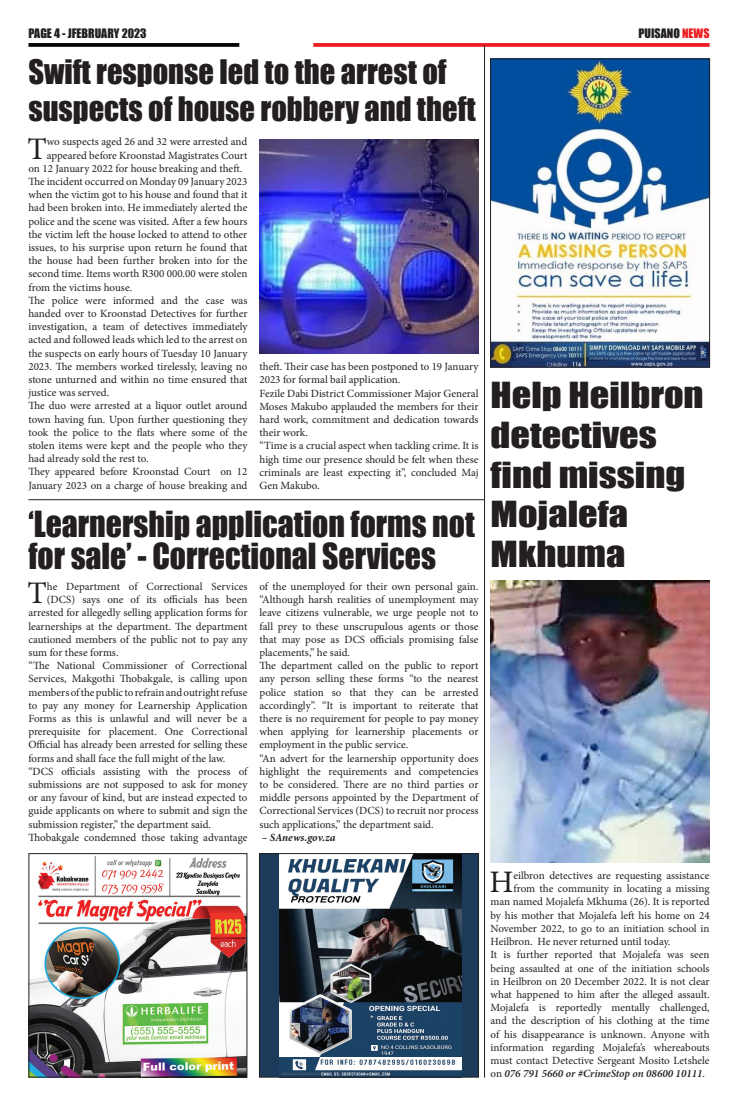
<style>
.page{position:relative;width:738px;height:1106px;background:#fff}
.page>*{position:absolute;margin:0;border:0;box-sizing:border-box;transform-origin:0 0}
.t1{font:33px/32px "Impact";color:#231f20;scale:.96 1}
.t2{font:33px/39.6px "Impact";color:#231f20;scale:1.16 1}
.t3{font:31.3px "Minion Pro";color:#231f20}
.t4{font:31px/37.2px "Impact";color:#231f20}
.t5{font:12px "Impact";color:#231f20}
.t6{font:11px/13.2px "Minion Pro";color:#231f20;text-align:justify}
.t7{font:italic 700 11px "Minion Pro";color:#231f20}
.s1{color:#ee1d23}
.s2{font-weight:600;font-style:italic}
</style>
<div class="page">
<svg style="left:28px;top:43px;width:211px;height:4px"></svg>
<svg style="left:313px;top:43px;width:396px;height:4px;background:#ee282e"></svg>
<hr style="left:483px;top:45px;width:1px;height:1032px;background:#231f20">
<hr style="left:28px;top:499px;width:456px;height:1px;background:#231f20">
<img style="left:259px;top:139px;width:219px;height:214px">
<img style="left:492px;top:61px;width:215px;height:304px">
<div style="left:490px;top:59px;width:219px;height:308px;border:1px solid #231f20"></div>
<img style="left:490px;top:581px;width:219px;height:281px">
<img style="left:30px;top:856px;width:215px;height:219px">
<div style="left:28px;top:853px;width:219px;height:224px;border:1px solid #231f20"></div>
<div style="left:259px;top:853px;width:219px;height:224px;background:#1c3a59"></div>
<img style="left:279px;top:855px;width:182px;height:220px">
<div style="left:259px;top:853px;width:219px;height:224px;border:1px solid #231f20"></div>
<p class="t5" style="left:28px;top:24px;width:119px">PAGE 4 - JFEBRUARY 2023</p>
<p class="t5" style="left:638px;top:24px;width:72px">PUISANO <span class="s1">NEWS</span></p>
<p class="t4" style="left:28px;top:52px;width:448px">Swift response led to the arrest of suspects of house robbery and theft</p>
<p class="t3" style="left:27px;top:128px;width:21px">T</p>
<p class="t6" style="left:47px;top:135px;width:202px">wo suspects aged 26 and 32 were arrested and</p>
<p class="t6" style="left:47px;top:148px;width:202px">appeared before Kroonstad Magistrates Court</p>
<p class="t6" style="left:28px;top:162px;width:215px">on 12 January 2022 for house breaking and theft.</p>
<p class="t6" style="left:28px;top:175px;width:220px">The incident occurred on Monday 09 January 2023 when the victim got to his house and found that it had been broken into. He immediately alerted the police and the scene was visited. After a few hours the victim left the house locked to attend to other issues, to his surprise upon return he found that the house had been further broken into for the second time. Items worth R300 000.00 were stolen from the victims house.</p>
<p class="t6" style="left:28px;top:294px;width:220px">The police were informed and the case was handed over to Kroonstad Detectives for further investigation, a team of detectives immediately acted and followed leads which led to the arrest on the suspects on early hours of Tuesday 10 January 2023. The members worked tirelessly, leaving no stone unturned and within no time ensured that justice was served.</p>
<p class="t6" style="left:28px;top:399px;width:220px">The duo were arrested at a liquor outlet around town having fun. Upon further questioning they took the police to the flats where some of the stolen items were kept and the people who they had already sold the rest to.</p>
<p class="t6" style="left:28px;top:465px;width:220px">They appeared before Kroonstad Court on 12<br>January 2023 on a charge of house breaking and</p>
<p class="t6" style="left:259px;top:360px;width:220px">theft. Their case has been postponed to 19 January<br>2023 for formal bail application.</p>
<p class="t6" style="left:259px;top:386px;width:220px">Fezile Dabi District Commissioner Major General Moses Makubo applauded the members for their hard work, commitment and dedication towards their work.</p>
<p class="t6" style="left:259px;top:439px;width:220px">“Time is a crucial aspect when tackling crime. It is high time our presence should be felt when these criminals are least expecting it”, concluded Maj Gen Makubo.</p>
<p class="t1" style="left:28px;top:507px;width:466px">‘Learnership application forms not for sale’ - Correctional Services</p>
<p class="t3" style="left:27px;top:572px;width:21px">T</p>
<p class="t6" style="left:47px;top:580px;width:202px">he Department of Correctional Services</p>
<p class="t6" style="left:47px;top:593px;width:202px">(DCS) says one of its officials has been</p>
<p class="t6" style="left:28px;top:606px;width:220px">arrested for allegedly selling application forms for</p>
<p class="t6" style="left:28px;top:619px;width:220px">learnerships at the department. The department</p>
<p class="t6" style="left:28px;top:632px;width:220px">cautioned members of the public not to pay any</p>
<p class="t6" style="left:28px;top:646px;width:92px">sum for these forms.</p>
<p class="t6" style="left:28px;top:659px;width:220px">“The National Commissioner of Correctional Services, Makgothi Thobakgale, is calling upon members of the public to refrain and outright refuse to pay any money for Learnership Application Forms as this is unlawful and will never be a prerequisite for placement. One Correctional Official has already been arrested for selling these forms and shall face the full might of the law.</p>
<p class="t6" style="left:28px;top:764px;width:220px">“DCS officials assisting with the process of submissions are not supposed to ask for money or any favour of kind, but are instead expected to guide applicants on where to submit and sign the submission register,” the department said.</p>
<p class="t6" style="left:28px;top:830px;width:220px">Thobakgale condemned those taking advantage</p>
<p class="t6" style="left:259px;top:580px;width:220px">of the unemployed for their own personal gain. “Although harsh realities of unemployment may leave citizens vulnerable, we urge people not to fall prey to these unscrupulous agents or those that may pose as DCS officials promising false placements,” he said.</p>
<p class="t6" style="left:259px;top:659px;width:220px">The department called on the public to report any person selling these forms “to the nearest police station so that they can be arrested accordingly”. “It is important to reiterate that there is no requirement for people to pay money when applying for learnership placements or employment in the public service.</p>
<p class="t6" style="left:259px;top:751px;width:220px">“An advert for the learnership opportunity does highlight the requirements and competencies to be considered. There are no third parties or middle persons appointed by the Department of Correctional Services (DCS) to recruit nor process such applications,” the department said.</p>
<p class="t7" style="left:262px;top:829px;width:75px">– SAnews.gov.za</p>
<p class="t2" style="left:490px;top:375px;width:185px">Help Heilbron detectives find missing<br>Mojalefa<br>Mkhuma</p>
<p class="t3" style="left:489px;top:861px;width:25px">H</p>
<p class="t6" style="left:513px;top:869px;width:197px">eilbron detectives are requesting assistance</p>
<p class="t6" style="left:513px;top:882px;width:197px">from the community in locating a missing</p>
<p class="t6" style="left:490px;top:895px;width:220px">man named Mojalefa Mkhuma (26). It is reported</p>
<p class="t6" style="left:490px;top:908px;width:220px">by his mother that Mojalefa left his home on 24</p>
<p class="t6" style="left:490px;top:921px;width:220px">November 2022, to go to an initiation school in</p>
<p class="t6" style="left:490px;top:935px;width:181px">Heilbron. He never returned until today.</p>
<p class="t6" style="left:490px;top:948px;width:220px">It is further reported that Mojalefa was seen being assaulted at one of the initiation schools in Heilbron on 20 December 2022. It is not clear what happened to him after the alleged assault.<br>Mojalefa is reportedly mentally challenged, and the description of his clothing at the time of his disappearance is unknown. Anyone with information regarding Mojalefa’s whereabouts must contact Detective Sergeant Mosito Letshele on <span class="s2">076 791 5660 or #CrimeStop on 08600 10111</span>.</p>
</div>
